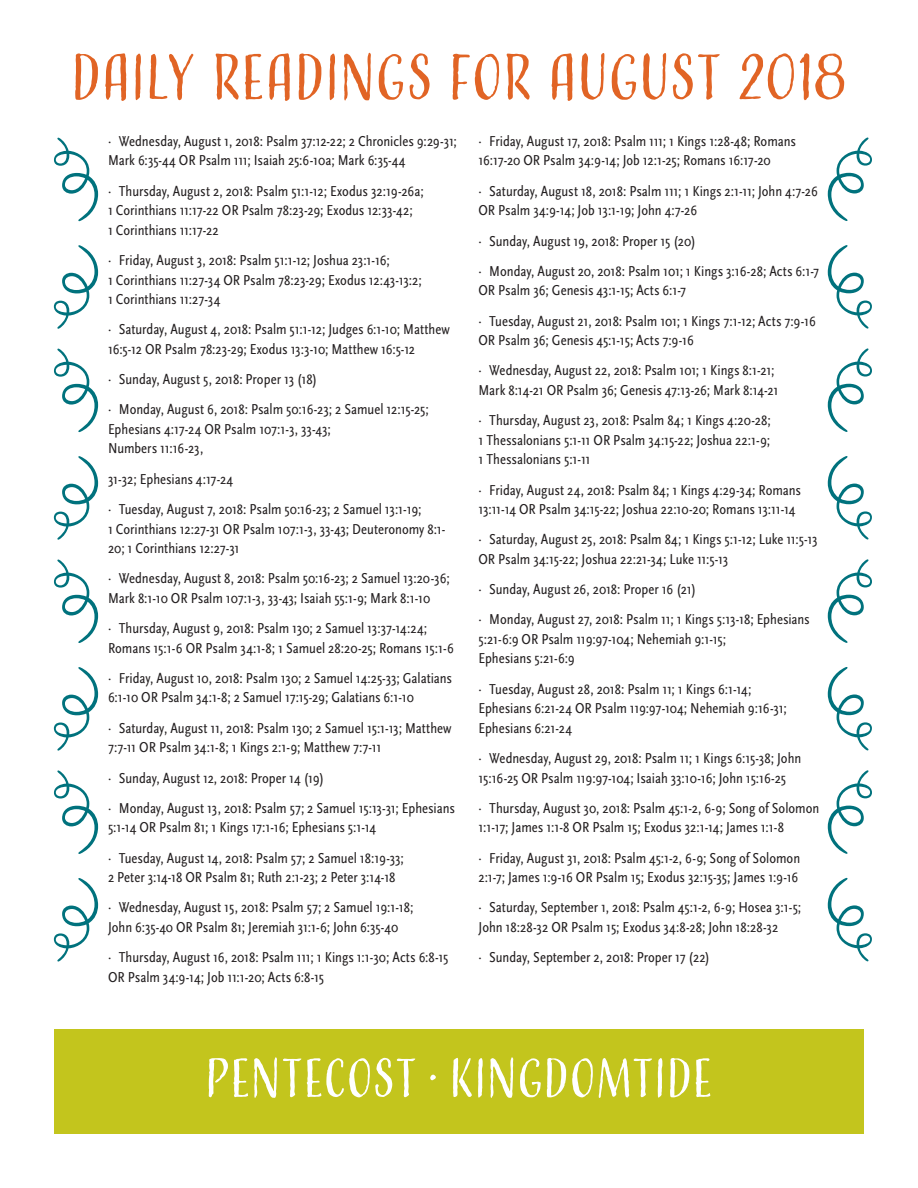
<style>
.page{position:relative;width:918px;height:1188px;background:#fff}
.page>*{position:absolute;margin:0;border:0;box-sizing:border-box;transform-origin:0 0}
.t1{font:75px "Lifehack Goodies";letter-spacing:.22em;color:#00727d}
.t2{font:60px "Adorn Condensed Sans";letter-spacing:-.015em;color:#e16425}
.t3{font:51px "Adorn Condensed Sans";letter-spacing:-.01em;color:#fff}
.t4{font:15px/19.5px "Scala Sans Regular Con";letter-spacing:-.005em;color:#231f20}
</style>
<div class="page">
<div style="left:54px;top:1030px;width:810px;height:104px;background:#c3c51d"></div>
<p class="t2" style="left:71px;top:39px;width:778px">DAILY READINGS FOR AUGUST 2018</p>
<p class="t1" style="left:900px;top:134px;width:833px;rotate:90deg">34343434</p>
<p class="t4" style="left:108px;top:131px;width:350px">· Wednesday, August 1, 2018: Psalm 37:12-22; 2 Chronicles 9:29-31;<br>Mark 6:35-44 OR Psalm 111; Isaiah 25:6-10a; Mark 6:35-44</p>
<p class="t4" style="left:108px;top:181px;width:317px">· Thursday, August 2, 2018: Psalm 51:1-12; Exodus 32:19-26a;<br>1 Corinthians 11:17-22 OR Psalm 78:23-29; Exodus 12:33-42;<br>1 Corinthians 11:17-22</p>
<p class="t4" style="left:108px;top:250px;width:315px">· Friday, August 3, 2018: Psalm 51:1-12; Joshua 23:1-16;<br>1 Corinthians 11:27-34 OR Psalm 78:23-29; Exodus 12:43-13:2;<br>1 Corinthians 11:27-34</p>
<p class="t4" style="left:108px;top:320px;width:343px">· Saturday, August 4, 2018: Psalm 51:1-12; Judges 6:1-10; Matthew<br>16:5-12 OR Psalm 78:23-29; Exodus 13:3-10; Matthew 16:5-12</p>
<p class="t4" style="left:108px;top:370px;width:211px">· Sunday, August 5, 2018: Proper 13 (18)</p>
<p class="t4" style="left:108px;top:400px;width:322px">· Monday, August 6, 2018: Psalm 50:16-23; 2 Samuel 12:15-25;<br>Ephesians 4:17-24 OR Psalm 107:1-3, 33-43;<br>Numbers 11:16-23,</p>
<p class="t4" style="left:108px;top:469px;width:127px">31-32; Ephesians 4:17-24</p>
<p class="t4" style="left:108px;top:499px;width:339px">· Tuesday, August 7, 2018: Psalm 50:16-23; 2 Samuel 13:1-19;<br>1 Corinthians 12:27-31 OR Psalm 107:1-3, 33-43; Deuteronomy 8:1-<br>20; 1 Corinthians 12:27-31</p>
<p class="t4" style="left:108px;top:569px;width:343px">· Wednesday, August 8, 2018: Psalm 50:16-23; 2 Samuel 13:20-36;<br>Mark 8:1-10 OR Psalm 107:1-3, 33-43; Isaiah 55:1-9; Mark 8:1-10</p>
<p class="t4" style="left:108px;top:619px;width:347px">· Thursday, August 9, 2018: Psalm 130; 2 Samuel 13:37-14:24;<br>Romans 15:1-6 OR Psalm 34:1-8; 1 Samuel 28:20-25; Romans 15:1-6</p>
<p class="t4" style="left:108px;top:668px;width:346px">· Friday, August 10, 2018: Psalm 130; 2 Samuel 14:25-33; Galatians<br>6:1-10 OR Psalm 34:1-8; 2 Samuel 17:15-29; Galatians 6:1-10</p>
<p class="t4" style="left:108px;top:718px;width:345px">· Saturday, August 11, 2018: Psalm 130; 2 Samuel 15:1-13; Matthew<br>7:7-11 OR Psalm 34:1-8; 1 Kings 2:1-9; Matthew 7:7-11</p>
<p class="t4" style="left:108px;top:768px;width:218px">· Sunday, August 12, 2018: Proper 14 (19)</p>
<p class="t4" style="left:108px;top:798px;width:348px">· Monday, August 13, 2018: Psalm 57; 2 Samuel 15:13-31; Ephesians<br>5:1-14 OR Psalm 81; 1 Kings 17:1-16; Ephesians 5:1-14</p>
<p class="t4" style="left:108px;top:848px;width:297px">· Tuesday, August 14, 2018: Psalm 57; 2 Samuel 18:19-33;<br>2 Peter 3:14-18 OR Psalm 81; Ruth 2:1-23; 2 Peter 3:14-18</p>
<p class="t4" style="left:108px;top:898px;width:307px">· Wednesday, August 15, 2018: Psalm 57; 2 Samuel 19:1-18;<br>John 6:35-40 OR Psalm 81; Jeremiah 31:1-6; John 6:35-40</p>
<p class="t4" style="left:108px;top:948px;width:342px">· Thursday, August 16, 2018: Psalm 111; 1 Kings 1:1-30; Acts 6:8-15<br>OR Psalm 34:9-14; Job 11:1-20; Acts 6:8-15</p>
<p class="t4" style="left:478px;top:131px;width:319px">· Friday, August 17, 2018: Psalm 111; 1 Kings 1:28-48; Romans<br>16:17-20 OR Psalm 34:9-14; Job 12:1-25; Romans 16:17-20</p>
<p class="t4" style="left:478px;top:181px;width:341px">· Saturday, August 18, 2018: Psalm 111; 1 Kings 2:1-11; John 4:7-26<br>OR Psalm 34:9-14; Job 13:1-19; John 4:7-26</p>
<p class="t4" style="left:478px;top:231px;width:219px">· Sunday, August 19, 2018: Proper 15 (20)</p>
<p class="t4" style="left:478px;top:261px;width:342px">· Monday, August 20, 2018: Psalm 101; 1 Kings 3:16-28; Acts 6:1-7<br>OR Psalm 36; Genesis 43:1-15; Acts 6:1-7</p>
<p class="t4" style="left:478px;top:311px;width:339px">· Tuesday, August 21, 2018: Psalm 101; 1 Kings 7:1-12; Acts 7:9-16<br>OR Psalm 36; Genesis 45:1-15; Acts 7:9-16</p>
<p class="t4" style="left:478px;top:361px;width:302px">· Wednesday, August 22, 2018: Psalm 101; 1 Kings 8:1-21;<br>Mark 8:14-21 OR Psalm 36; Genesis 47:13-26; Mark 8:14-21</p>
<p class="t4" style="left:478px;top:411px;width:294px;text-align:justify">· Thursday, August 23, 2018: Psalm 84; 1 Kings 4:20-28; 1 Thessalonians 5:1-11 OR Psalm 34:15-22; Joshua 22:1-9; 1 Thessalonians 5:1-11</p>
<p class="t4" style="left:478px;top:480px;width:324px">· Friday, August 24, 2018: Psalm 84; 1 Kings 4:29-34; Romans<br>13:11-14 OR Psalm 34:15-22; Joshua 22:10-20; Romans 13:11-14</p>
<p class="t4" style="left:478px;top:530px;width:341px">· Saturday, August 25, 2018: Psalm 84; 1 Kings 5:1-12; Luke 11:5-13<br>OR Psalm 34:15-22; Joshua 22:21-34; Luke 11:5-13</p>
<p class="t4" style="left:478px;top:580px;width:219px">· Sunday, August 26, 2018: Proper 16 (21)</p>
<p class="t4" style="left:478px;top:610px;width:333px">· Monday, August 27, 2018: Psalm 11; 1 Kings 5:13-18; Ephesians<br>5:21-6:9 OR Psalm 119:97-104; Nehemiah 9:1-15;<br>Ephesians 5:21-6:9</p>
<p class="t4" style="left:478px;top:679px;width:310px">· Tuesday, August 28, 2018: Psalm 11; 1 Kings 6:1-14;<br>Ephesians 6:21-24 OR Psalm 119:97-104; Nehemiah 9:16-31;<br>Ephesians 6:21-24</p>
<p class="t4" style="left:478px;top:748px;width:324px">· Wednesday, August 29, 2018: Psalm 11; 1 Kings 6:15-38; John<br>15:16-25 OR Psalm 119:97-104; Isaiah 33:10-16; John 15:16-25</p>
<p class="t4" style="left:478px;top:798px;width:342px">· Thursday, August 30, 2018: Psalm 45:1-2, 6-9; Song of Solomon<br>1:1-17; James 1:1-8 OR Psalm 15; Exodus 32:1-14; James 1:1-8</p>
<p class="t4" style="left:478px;top:848px;width:323px">· Friday, August 31, 2018: Psalm 45:1-2, 6-9; Song of Solomon<br>2:1-7; James 1:9-16 OR Psalm 15; Exodus 32:15-35; James 1:9-16</p>
<p class="t4" style="left:478px;top:898px;width:324px">· Saturday, September 1, 2018: Psalm 45:1-2, 6-9; Hosea 3:1-5;<br>John 18:28-32 OR Psalm 15; Exodus 34:8-28; John 18:28-32</p>
<p class="t4" style="left:478px;top:948px;width:233px">· Sunday, September 2, 2018: Proper 17 (22)</p>
<p class="t1" style="left:26px;top:965px;width:833px;rotate:-90deg">34343434</p>
<p class="t3" style="left:205px;top:1046px;width:510px">PENTECOST • KINGDOMTIDE</p>
</div>
